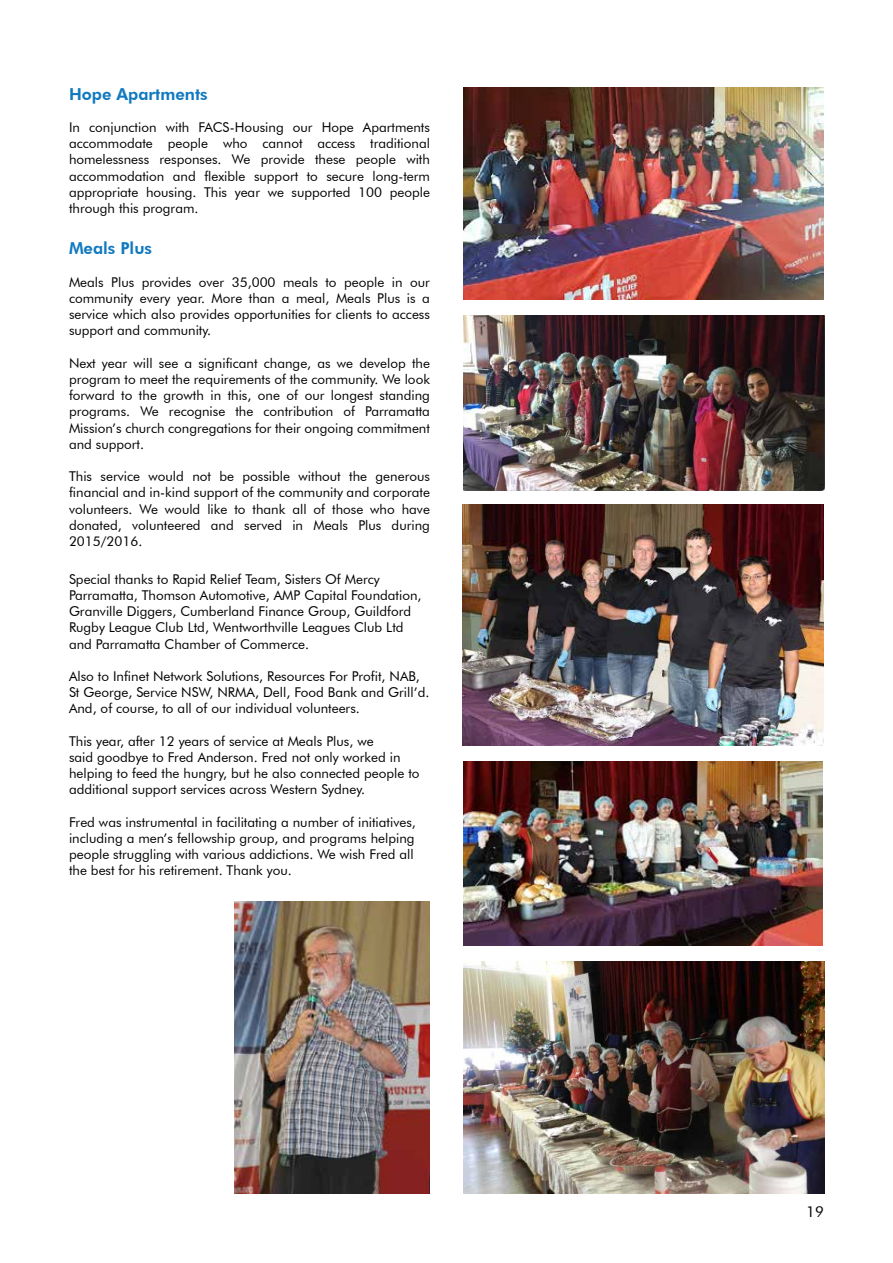
<style>
.page{position:relative;width:893px;height:1263px;background:#fff}
.page>*{position:absolute;margin:0;border:0;box-sizing:border-box;transform-origin:0 0}
.t1{font:800 16.5px "Futura BT";color:#1079bf}
.t2{font:15px "Futura BT";color:#000}
.t3{font:13.5px/16.2px "Futura BT";color:#000;text-align:justify}
</style>
<div class="page">
<img style="left:463px;top:762px;width:360px;height:183px">
<img style="left:463px;top:316px;width:361px;height:174px">
<img style="left:463px;top:87px;width:361px;height:212px">
<img style="left:462px;top:505px;width:361px;height:241px">
<img style="left:463px;top:961px;width:361px;height:233px">
<img style="left:235px;top:901px;width:195px;height:293px">
<p class="t1" style="left:69px;top:84px;width:140px">Hope Apartments</p>
<p class="t3" style="left:69px;top:119px;width:362px">In conjunction with FACS-Housing our Hope Apartments accommodate people who cannot access traditional homelessness responses. We provide these people with accommodation and flexible support to secure long-term appropriate housing. This year we supported 100 people through this program.</p>
<p class="t1" style="left:69px;top:238px;width:85px">Meals Plus</p>
<p class="t3" style="left:69px;top:274px;width:362px">Meals Plus provides over 35,000 meals to people in our community every year. More than a meal, Meals Plus is a service which also provides opportunities for clients to access support and community.</p>
<p class="t3" style="left:69px;top:355px;width:362px">Next year will see a significant change, as we develop the program to meet the requirements of the community. We look forward to the growth in this, one of our longest standing programs. We recognise the contribution of Parramatta Mission’s church congregations for their ongoing commitment and support.</p>
<p class="t3" style="left:69px;top:468px;width:362px">This service would not be possible without the generous financial and in-kind support of the community and corporate volunteers. We would like to thank all of those who have donated, volunteered and served in Meals Plus during 2015/2016.</p>
<p class="t3" style="left:69px;top:571px;width:354px;text-align:left">Special thanks to Rapid Relief Team, Sisters Of Mercy Parramatta, Thomson Automotive, AMP Capital Foundation, Granville Diggers, Cumberland Finance Group, Guildford Rugby League Club Ltd, Wentworthville Leagues Club Ltd and Parramatta Chamber of Commerce.</p>
<p class="t3" style="left:69px;top:668px;width:362px;text-align:left">Also to Infinet Network Solutions, Resources For Profit, NAB,<br>St George, Service NSW, NRMA, Dell, Food Bank and Grill’d.<br>And, of course, to all of our individual volunteers.</p>
<p class="t3" style="left:69px;top:733px;width:352px;text-align:left">This year, after 12 years of service at Meals Plus, we<br>said goodbye to Fred Anderson. Fred not only worked in helping to feed the hungry, but he also connected people to additional support services across Western Sydney.</p>
<p class="t3" style="left:69px;top:814px;width:348px;text-align:left">Fred was instrumental in facilitating a number of initiatives, including a men’s fellowship group, and programs helping people struggling with various addictions. We wish Fred all the best for his retirement. Thank you.</p>
<p class="t2" style="left:806px;top:1203px;width:19px">19</p>
</div>
